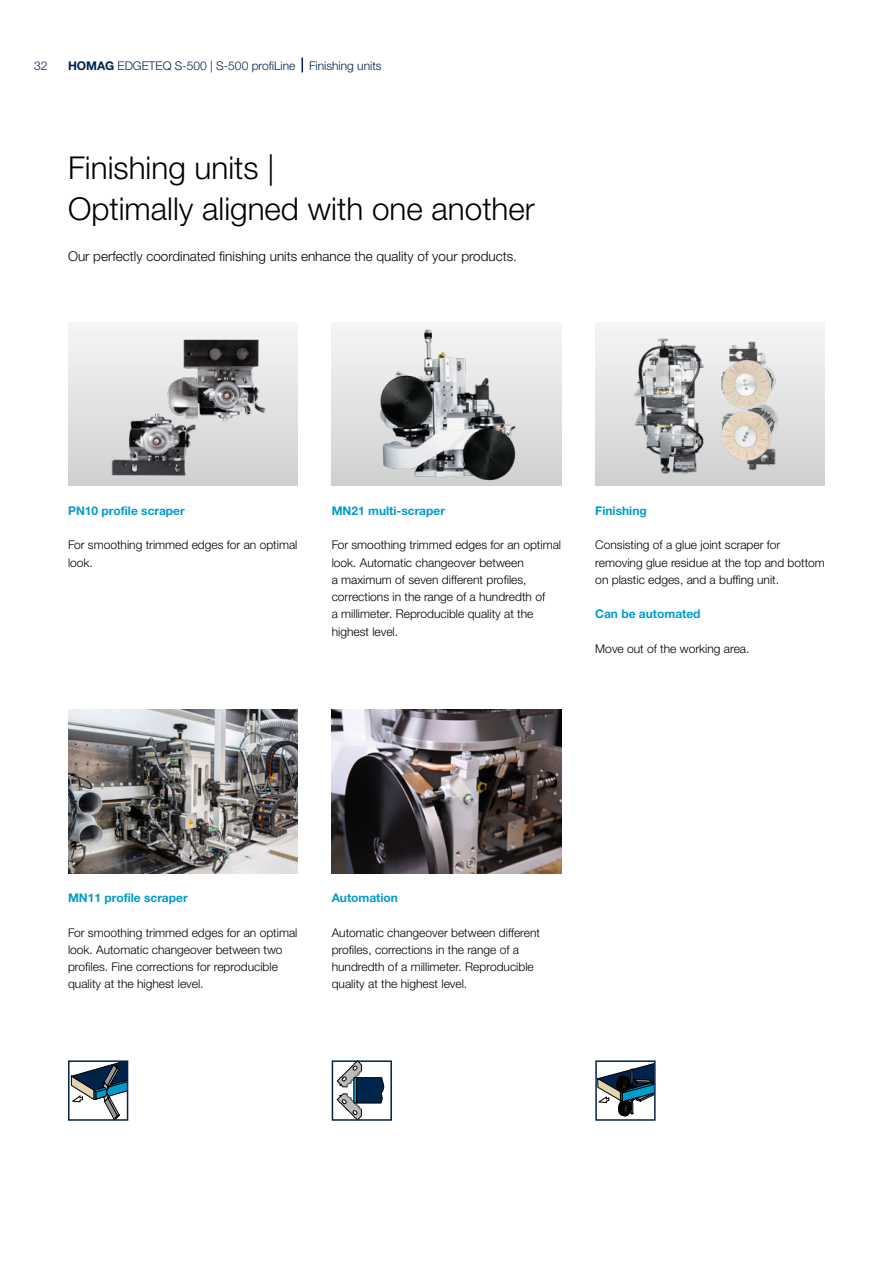
<style>
.page{position:relative;width:893px;height:1263px;background:#fff}
.page>*{position:absolute;margin:0;border:0;box-sizing:border-box;transform-origin:0 0}
.Headline_21pt_25_2_black{font:300 31.5px/40.8px "Helvetica Neue LTW1 G";color:#000}
.Text_9pt_13_6_light_black{font:300 13.5px "Helvetica Neue LTW1 G";color:#000}
.Text_Bild_8Pt_11_5pt_light_black{font:300 12px/17.2px "Helvetica Neue LTW1 G";color:#000}
.Text_Bild_8Pt_11_5pt_light_black-2{font:700 12px "Helvetica Neue LTW1 G";color:#009ccb}
._01_Musterseiten_Rubriken_Pagina_links{font:300 12px "Helvetica Neue LTW1 G";color:#00234a}
.s1{font-weight:700}
</style>
<div class="page">
<div style="left:68px;top:322px;width:230px;height:163px;background:linear-gradient(to bottom,#f5f6f5,#d0d0d1)"></div>
<img style="left:99px;top:330px;width:184px;height:155px">
<div style="left:332px;top:322px;width:229px;height:163px;background:linear-gradient(to bottom,#f5f6f5,#d0d0d1)"></div>
<img style="left:350px;top:322px;width:207px;height:163px">
<div style="left:595px;top:322px;width:230px;height:163px;background:linear-gradient(to bottom,#f5f6f5,#d0d0d1)"></div>
<img style="left:618px;top:322px;width:207px;height:163px">
<img style="left:332px;top:710px;width:229px;height:163px">
<img style="left:68px;top:710px;width:230px;height:163px">
<svg style="left:337px;top:1063px;width:47px;height:55px"></svg>
<div style="left:332px;top:1060px;width:60px;height:61px;border:2px solid #00234a"></div>
<svg style="left:71px;top:1063px;width:54px;height:55px"></svg>
<div style="left:68px;top:1060px;width:60px;height:61px;border:2px solid #00234a"></div>
<svg style="left:598px;top:1063px;width:59px;height:53px"></svg>
<div style="left:595px;top:1060px;width:61px;height:61px;border:2px solid #00234a"></div>
<svg style="left:302px;top:58px;width:1px;height:14px"></svg>
<p class="_01_Musterseiten_Rubriken_Pagina_links" style="left:34px;top:58px;width:15px">32</p>
<p class="_01_Musterseiten_Rubriken_Pagina_links" style="left:68px;top:58px;width:315px"><span class="s1">HOMAG</span> EDGETEQ S-500 | S-500 profiLine Finishing units</p>
<p class="Headline_21pt_25_2_black" style="left:68px;top:148px;width:468px">Finishing units |<br>Optimally aligned with one another</p>
<p class="Text_9pt_13_6_light_black" style="left:68px;top:248px;width:450px">Our perfectly coordinated finishing units enhance the quality of your products.</p>
<p class="Text_Bild_8Pt_11_5pt_light_black-2" style="left:68px;top:503px;width:118px">PN10 profile scraper</p>
<p class="Text_Bild_8Pt_11_5pt_light_black" style="left:68px;top:536px;width:231px">For smoothing trimmed edges for an optimal look.</p>
<p class="Text_Bild_8Pt_11_5pt_light_black-2" style="left:332px;top:503px;width:115px">MN21 multi-scraper</p>
<p class="Text_Bild_8Pt_11_5pt_light_black" style="left:332px;top:536px;width:231px">For smoothing trimmed edges for an optimal look. Automatic changeover between<br>a maximum of seven different profiles, corrections in the range of a hundredth of<br>a millimeter. Reproducible quality at the highest level.</p>
<p class="Text_Bild_8Pt_11_5pt_light_black-2" style="left:595px;top:503px;width:53px">Finishing</p>
<p class="Text_Bild_8Pt_11_5pt_light_black" style="left:595px;top:536px;width:231px">Consisting of a glue joint scraper for removing glue residue at the top and bottom on plastic edges, and a buffing unit.</p>
<p class="Text_Bild_8Pt_11_5pt_light_black-2" style="left:595px;top:607px;width:107px">Can be automated</p>
<p class="Text_Bild_8Pt_11_5pt_light_black" style="left:595px;top:640px;width:156px">Move out of the working area.</p>
<p class="Text_Bild_8Pt_11_5pt_light_black-2" style="left:68px;top:890px;width:121px">MN11 profile scraper</p>
<p class="Text_Bild_8Pt_11_5pt_light_black" style="left:68px;top:924px;width:231px">For smoothing trimmed edges for an optimal look. Automatic changeover between two profiles. Fine corrections for reproducible quality at the highest level.</p>
<p class="Text_Bild_8Pt_11_5pt_light_black-2" style="left:332px;top:890px;width:68px">Automation</p>
<p class="Text_Bild_8Pt_11_5pt_light_black" style="left:332px;top:924px;width:210px">Automatic changeover between different profiles, corrections in the range of a hundredth of a millimeter. Reproducible quality at the highest level.</p>
</div>
